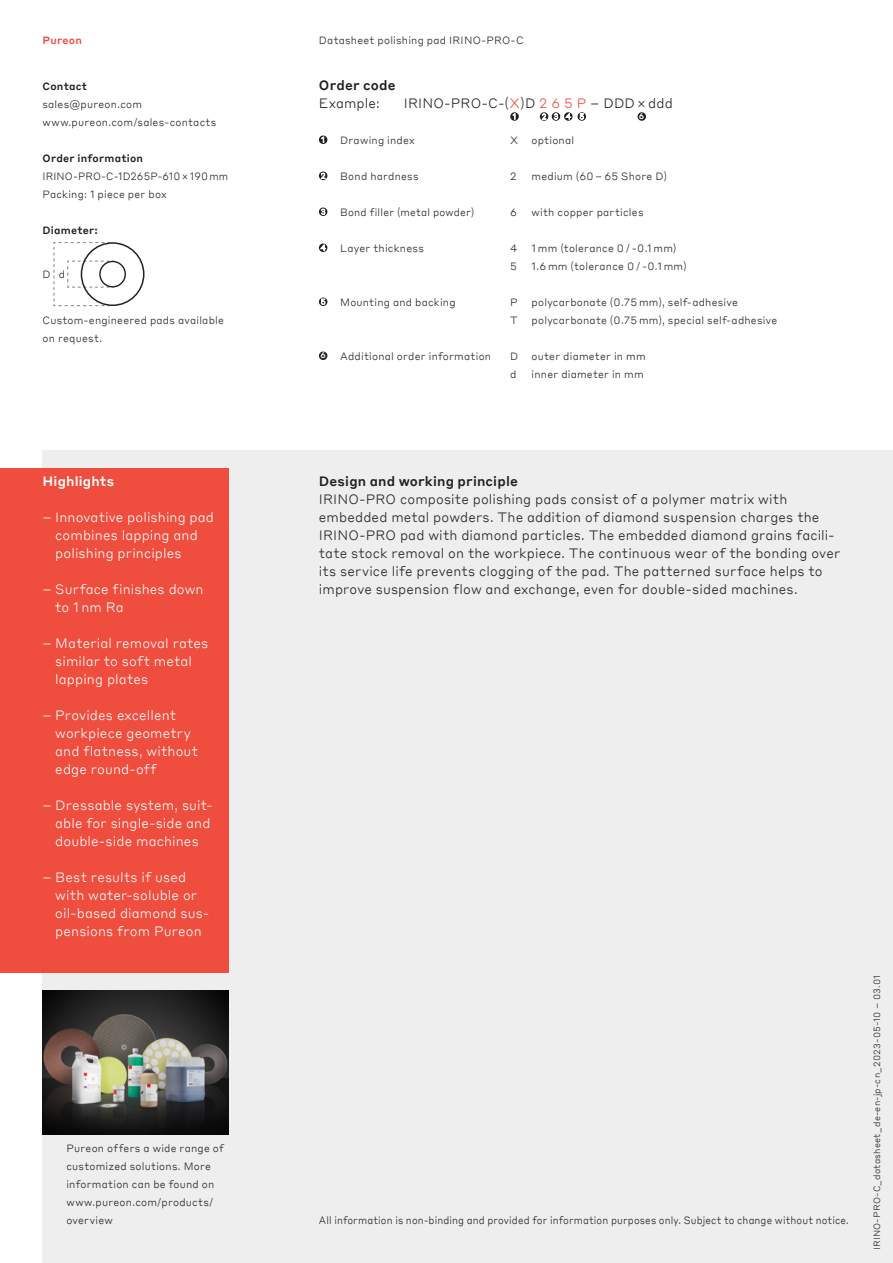
<style>
.page{position:relative;width:893px;height:1263px;background:#fff}
.page>*{position:absolute;margin:0;border:0;box-sizing:border-box;transform-origin:0 0}
._9_12_Text{font:300 13.5px/18px "Styrene BTT";letter-spacing:.01em;color:#231f20}
.t1{font:300 13.5px/18px "Styrene BTT";letter-spacing:.01em;color:#fff}
._9_12_Titel{font:500 13.5px "Styrene BTT";letter-spacing:.015em;color:#231f20}
._9_12_Titel-2{font:500 13.5px "Styrene BTT";letter-spacing:.01em;color:#fff}
._7_10_Text{font:300 10.5px/18px "Styrene BTT";letter-spacing:.02em;color:#231f20}
._7_10_Text-2{font:300 10.5px "Styrene BTT";letter-spacing:.02em;color:#231f20;scale:.95 1}
._7_10_Titel{font:500 10.5px "Styrene BTT";letter-spacing:.02em;color:#231f20}
.t2{font:500 10.5px "Styrene BTT";letter-spacing:.02em;color:#ef4d3d}
._7_8_4_Text{font:300 10.5px "Styrene BTT";color:#231f20}
.t3{font:300 9px "Styrene BTT";letter-spacing:.025em;color:#231f20}
.t4{font:500 8.25px "Styrene BTT";color:#fff}
.s1{color:#ef4d3d}
</style>
<div class="page">
<div style="left:43px;top:450px;width:850px;height:813px;background:#eeeeef"></div>
<div style="left:0;top:468px;width:229px;height:504px;background:#ef4d3d"></div>
<img style="left:43px;top:990px;width:186px;height:144px">
<svg style="left:510px;top:112px;width:9px;height:9px"></svg>
<svg style="left:513px;top:113px;width:2px;height:7px"></svg>
<svg style="left:540px;top:112px;width:8px;height:9px"></svg>
<svg style="left:542px;top:113px;width:4px;height:7px"></svg>
<svg style="left:552px;top:112px;width:8px;height:9px"></svg>
<svg style="left:554px;top:113px;width:4px;height:7px"></svg>
<svg style="left:564px;top:112px;width:9px;height:9px"></svg>
<svg style="left:566px;top:113px;width:5px;height:7px"></svg>
<svg style="left:578px;top:112px;width:8px;height:9px"></svg>
<svg style="left:580px;top:113px;width:4px;height:7px"></svg>
<div style="left:637px;top:112px;width:9px;height:9px;background:#231f20;border-radius:50%"></div>
<svg style="left:319px;top:135px;width:8px;height:9px"></svg>
<svg style="left:321px;top:137px;width:3px;height:6px"></svg>
<svg style="left:319px;top:171px;width:8px;height:9px"></svg>
<svg style="left:321px;top:173px;width:4px;height:6px"></svg>
<svg style="left:319px;top:207px;width:8px;height:9px"></svg>
<svg style="left:321px;top:209px;width:4px;height:6px"></svg>
<svg style="left:319px;top:243px;width:8px;height:9px"></svg>
<svg style="left:321px;top:245px;width:5px;height:6px"></svg>
<svg style="left:319px;top:297px;width:8px;height:9px"></svg>
<svg style="left:321px;top:299px;width:4px;height:6px"></svg>
<div style="left:319px;top:351px;width:8px;height:9px;background:#231f20;border-radius:50%"></div>
<svg style="left:53px;top:242px;width:61px;height:64px"></svg>
<div style="left:81px;top:242px;width:63px;height:64px;border:2px solid #231f20;border-radius:50%"></div>
<div style="left:99px;top:261px;width:27px;height:26px;border:1px solid #231f20;border-radius:50%"></div>
<p class="t2" style="left:43px;top:31px;width:41px">Pureon</p>
<p class="_7_10_Titel" style="left:43px;top:77px;width:46px">Contact</p>
<p class="_7_10_Text" style="left:43px;top:94px;width:175px">sales@pureon.com www.pureon.com/sales-contacts</p>
<p class="_7_10_Titel" style="left:43px;top:149px;width:102px">Order information</p>
<p class="_7_10_Text" style="left:43px;top:166px;width:187px">IRINO-PRO-C-1D265P-610 190 mm</p>
<p class="_7_10_Text" style="left:43px;top:184px;width:126px">Packing: 1 piece per box</p>
<p class="_7_10_Titel" style="left:43px;top:221px;width:57px">Diameter:</p>
<p class="_7_8_4_Text" style="left:43px;top:266px;width:10px">D</p>
<p class="_7_8_4_Text" style="left:59px;top:266px;width:8px">d</p>
<p class="_7_10_Text" style="left:43px;top:310px;width:183px">Custom-engineered pads available on request.</p>
<p class="_9_12_Titel-2" style="left:43px;top:470px;width:73px">Highlights</p>
<p class="t1" style="left:55px;top:507px;width:160px;text-indent:-13px">– Innovative polishing pad combines lapping and polishing principles</p>
<p class="t1" style="left:55px;top:579px;width:150px;text-indent:-13px">– Surface finishes down to 1 nm Ra</p>
<p class="t1" style="left:55px;top:633px;width:155px;text-indent:-13px">– Material removal rates similar to soft metal lapping plates</p>
<p class="t1" style="left:55px;top:705px;width:144px;text-indent:-13px">– Provides excellent workpiece geometry and flatness, without edge round-off</p>
<p class="t1" style="left:55px;top:795px;width:159px;text-indent:-13px">– Dressable system, suit&shy;able for single-side and double-side machines</p>
<p class="t1" style="left:55px;top:867px;width:156px;text-indent:-13px">– Best results if used with water-soluble or oil-based diamond sus&shy;pensions from Pureon</p>
<p class="_7_10_Text" style="left:66px;top:1138px;width:159px">Pureon offers a wide range of customized solutions. More information can be found on www.pureon.com/products/ overview</p>
<p class="_7_10_Text" style="left:319px;top:31px;width:206px">Datasheet polishing pad IRINO-PRO-C</p>
<p class="_9_12_Titel" style="left:319px;top:74px;width:78px">Order code</p>
<p class="_9_12_Text" style="left:319px;top:93px;width:62px">Example:</p>
<p class="_9_12_Text" style="left:404px;top:93px;width:270px">IRINO-PRO-C-(<span class="s1">X</span>)D <span class="s1">2 6 5 P</span> – DDD ddd</p>
<p class="_7_10_Text" style="left:340px;top:130px;width:76px">Drawing index</p>
<p class="_7_10_Text" style="left:510px;top:130px;width:65px">X optional</p>
<p class="_7_10_Text" style="left:340px;top:166px;width:80px">Bond hardness</p>
<p class="_7_10_Text" style="left:510px;top:166px;width:8px">2</p>
<p class="_7_10_Text" style="left:532px;top:166px;width:137px">medium (60 – 65 Shore D)</p>
<p class="_7_10_Text" style="left:340px;top:202px;width:136px">Bond filler (metal powder)</p>
<p class="_7_10_Text" style="left:510px;top:202px;width:8px">6</p>
<p class="_7_10_Text" style="left:532px;top:202px;width:114px">with copper particles</p>
<p class="_7_10_Text" style="left:340px;top:238px;width:85px">Layer thickness</p>
<p class="_7_10_Text" style="left:510px;top:238px;width:9px">4</p>
<p class="_7_10_Text" style="left:532px;top:238px;width:147px">1 mm (tolerance 0 / -0.1 mm)</p>
<p class="_7_10_Text" style="left:510px;top:256px;width:8px">5</p>
<p class="_7_10_Text" style="left:532px;top:256px;width:157px">1.6 mm (tolerance 0 / -0.1 mm)</p>
<p class="_7_10_Text" style="left:340px;top:292px;width:117px">Mounting and backing</p>
<p class="_7_10_Text" style="left:510px;top:292px;width:9px">P</p>
<p class="_7_10_Text" style="left:532px;top:292px;width:208px">polycarbonate (0.75 mm), self-adhesive</p>
<p class="_7_10_Text" style="left:510px;top:310px;width:9px">T</p>
<p class="_7_10_Text" style="left:532px;top:310px;width:247px">polycarbonate (0.75 mm), special self-adhesive</p>
<p class="_7_10_Text" style="left:340px;top:346px;width:152px">Additional order information</p>
<p class="_7_10_Text" style="left:510px;top:346px;width:10px">D</p>
<p class="_7_10_Text" style="left:532px;top:346px;width:116px">outer diameter in mm</p>
<p class="_7_10_Text" style="left:510px;top:364px;width:8px">d</p>
<p class="_7_10_Text" style="left:532px;top:364px;width:114px">inner diameter in mm</p>
<p class="t4" style="left:639px;top:109px;width:7px">6</p>
<p class="t4" style="left:320px;top:348px;width:7px">6</p>
<p class="_9_12_Titel" style="left:319px;top:470px;width:201px">Design and working principle</p>
<p class="_9_12_Text" style="left:319px;top:489px;width:523px">IRINO-PRO composite polishing pads consist of a polymer matrix with embedded metal powders. The addition of diamond suspension charges the IRINO-PRO pad with diamond particles. The embedded diamond grains facili&shy;tate stock removal on the workpiece. The continuous wear of the bonding over its service life prevents clogging of the pad. The patterned surface helps to improve suspension flow and exchange, even for double-sided machines.</p>
<p class="_7_10_Text-2" style="left:319px;top:1212px;width:559px">All information is non-binding and provided for information purposes only. Subject to change without notice.</p>
<p class="t3" style="left:869px;top:1250px;width:277px;rotate:-90deg">IRINO-PRO-C_datasheet_de-en-jp-cn_2023-05-10 – 03.01</p>
</div>
